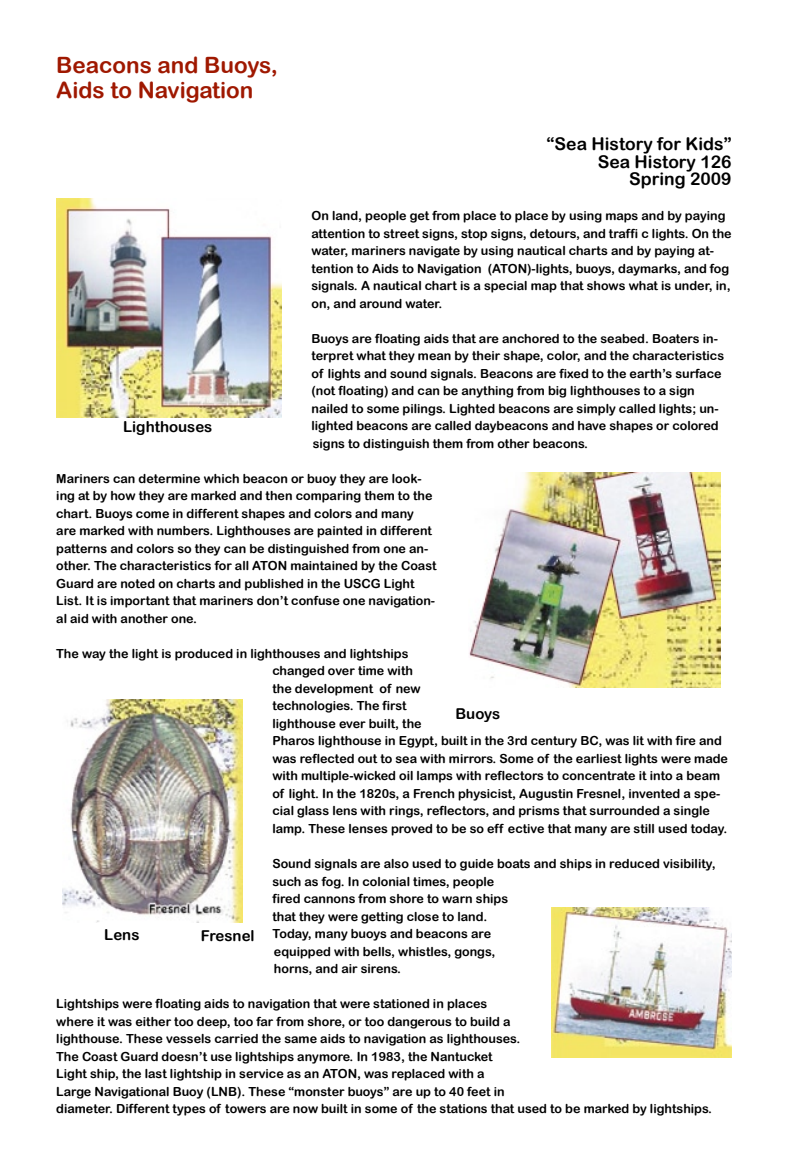
<style>
.page{position:relative;width:788px;height:1163px;background:#fff}
.page>*{position:absolute;margin:0;border:0;box-sizing:border-box;transform-origin:0 0}
.t1{font:22.5px/25px "Arial Rounded MT Bold";color:#9f1800}
.t2{font:17.5px/17.5px "Arial Rounded MT Bold";color:#000;text-align:right}
.t3{font:15px "Arial Rounded MT Bold";color:#000}
.t4{font:12.5px/17.5px "Arial Rounded MT Bold";color:#000}
</style>
<div class="page">
<img style="left:56px;top:198px;width:225px;height:219px">
<img style="left:551px;top:907px;width:180px;height:150px">
<img style="left:62px;top:699px;width:180px;height:223px">
<img style="left:469px;top:472px;width:251px;height:215px">
<h1 class="t1" style="left:56px;top:52px;width:223px">Beacons and Buoys,<br>Aids to Navigation</h1>
<h2 class="t2" style="left:546px;top:135px;width:187px">“Sea History for Kids”<br>Sea History 126<br>Spring 2009</h2>
<p class="t4" style="left:311px;top:207px;width:422px">On land, people get from place to place by using maps and by paying attention to street signs, stop signs, detours, and traffi c lights. On the water, mariners navigate by using nautical charts and by paying at&shy;tention to Aids to Navigation (ATON)-lights, buoys, daymarks, and fog signals. A nautical chart is a special map that shows what is under, in, on, and around water.</p>
<p class="t4" style="left:311px;top:329px;width:414px">Buoys are floating aids that are anchored to the seabed. Boaters in&shy;terpret what they mean by their shape, color, and the characteristics of lights and sound signals. Beacons are fixed to the earth’s surface (not floating) and can be anything from big lighthouses to a sign nailed to some pilings. Lighted beacons are simply called lights; un&shy;lighted beacons are called daybeacons and have shapes or colored signs to distinguish them from other beacons.</p>
<p class="t4" style="left:56px;top:469px;width:382px">Mariners can determine which beacon or buoy they are look&shy;ing at by how they are marked and then comparing them to the chart. Buoys come in different shapes and colors and many are marked with numbers. Lighthouses are painted in different patterns and colors so they can be distinguished from one an&shy;other. The characteristics for all ATON maintained by the Coast Guard are noted on charts and published in the USCG Light List. It is important that mariners don’t confuse one navigation&shy;al aid with another one.</p>
<p class="t4" style="left:272px;top:644px;width:457px;text-indent:-216px">The way the light is produced in lighthouses and lightships<br>changed over time with<br>the development of new<br>technologies. The first<br>lighthouse ever built, the<br>Pharos lighthouse in Egypt, built in the 3rd century BC, was lit with fire and was reflected out to sea with mirrors. Some of the earliest lights were made with multiple-wicked oil lamps with reflectors to concentrate it into a beam of light. In the 1820s, a French physicist, Augustin Fresnel, invented a spe&shy;cial glass lens with rings, reflectors, and prisms that surrounded a single lamp. These lenses proved to be so eff ective that many are still used today.</p>
<p class="t4" style="left:272px;top:854px;width:444px">Sound signals are also used to guide boats and ships in reduced visibility, such as fog. In colonial times, people<br>fired cannons from shore to warn ships<br>that they were getting close to land.<br>Today, many buoys and beacons are<br>equipped with bells, whistles, gongs,<br>horns, and air sirens.</p>
<p class="t4" style="left:56px;top:994px;width:657px">Lightships were floating aids to navigation that were stationed in places<br>where it was either too deep, too far from shore, or too dangerous to build a<br>lighthouse. These vessels carried the same aids to navigation as lighthouses.<br>The Coast Guard doesn’t use lightships anymore. In 1983, the Nantucket<br>Light ship, the last lightship in service as an ATON, was replaced with a<br>Large Navigational Buoy (LNB). These “monster buoys” are up to 40 feet in<br>diameter. Different types of towers are now built in some of the stations that used to be marked by lightships.</p>
<p class="t3" style="left:123px;top:417px;width:91px">Lighthouses</p>
<p class="t3" style="left:455px;top:705px;width:46px">Buoys</p>
<p class="t3" style="left:104px;top:926px;width:37px">Lens</p>
<p class="t3" style="left:201px;top:926px;width:55px">Fresnel</p>
</div>
